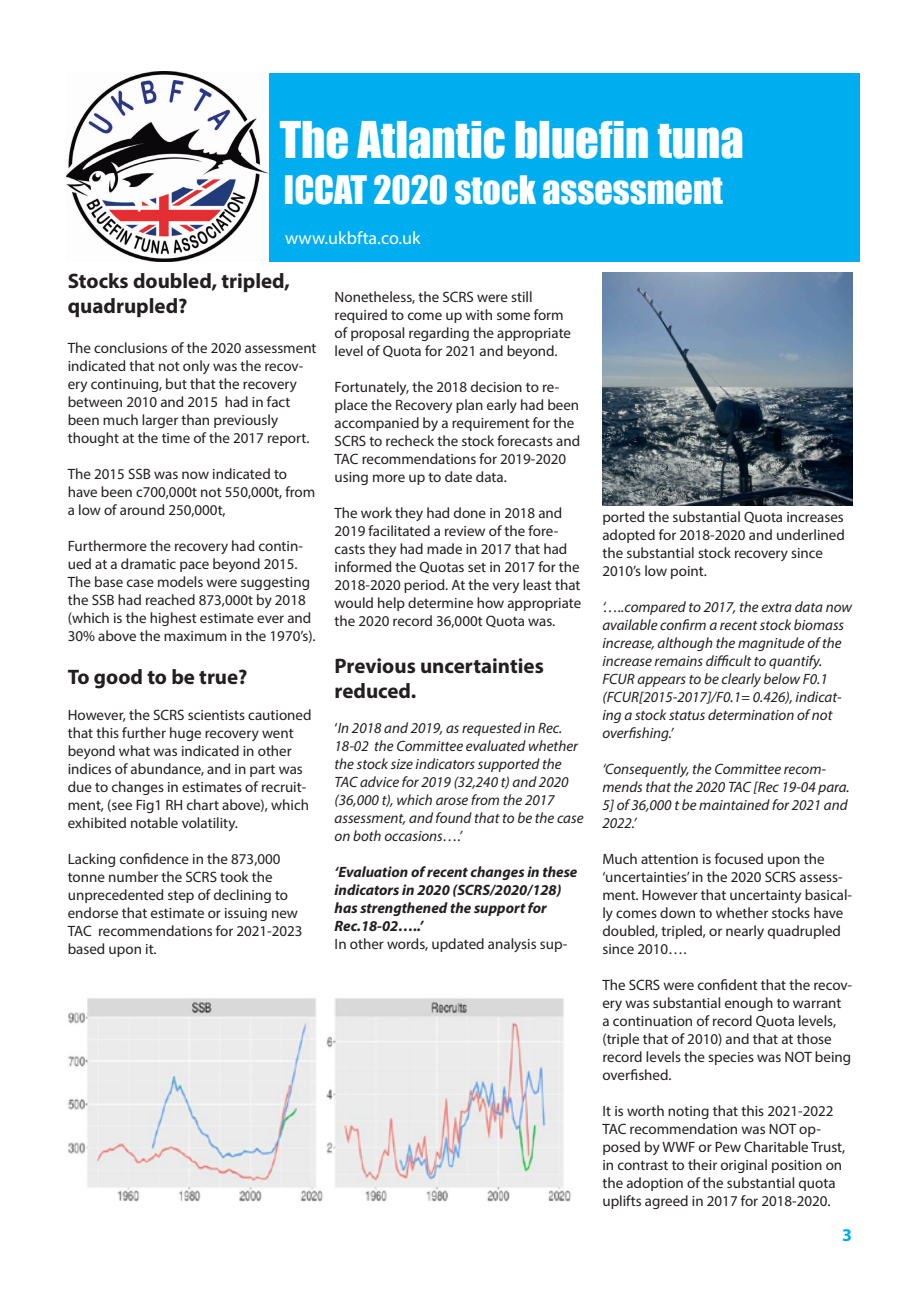
<style>
.page{position:relative;width:919px;height:1289px;background:#fff}
.page>*{position:absolute;margin:0;border:0;box-sizing:border-box;transform-origin:0 0}
.t1{font:46.5px "Impact";color:#fff}
.t2{font:36px "Impact";color:#fff}
.t3{font:700 21px/25.2px "Myriad Pro";color:#231f20}
.t4{font:18px "Myriad Pro";color:#fff}
.t5{font:700 18px "Myriad Pro";color:#00aeef}
.t6{font:15px/18px "Myriad Pro";color:#231f20}
.t7{font:italic 15px/18px "Myriad Pro";color:#231f20}
.t8{font:italic 700 15px/18px "Myriad Pro";color:#231f20}
.s1{font-style:normal}
</style>
<div class="page">
<div style="left:67px;top:73px;width:792px;height:189px;background:#00aeef"></div>
<img style="left:66px;top:71px;width:203px;height:191px">
<img style="left:68px;top:998px;width:503px;height:203px">
<img style="left:602px;top:272px;width:250px;height:233px">
<p class="t1" style="left:280px;top:104px;width:465px">The Atlantic bluefin tuna</p>
<p class="t2" style="left:284px;top:162px;width:440px">ICCAT 2020 stock assessment</p>
<p class="t4" style="left:285px;top:227px;width:137px">www.ukbfta.co.uk</p>
<p class="t3" style="left:68px;top:268px;width:224px">Stocks doubled, tripled, quadrupled?</p>
<p class="t6" style="left:68px;top:338px;width:250px">The conclusions of the 2020 assessment indicated that not only was the recov&shy;ery continuing, but that the recovery between 2010 and 2015 had in fact been much larger than previously thought at the time of the 2017 report.</p>
<p class="t6" style="left:68px;top:464px;width:249px">The 2015 SSB was now indicated to have been c700,000t not 550,000t, from a low of around 250,000t,</p>
<p class="t6" style="left:68px;top:536px;width:237px">Furthermore the recovery had contin&shy;ued at a dramatic pace beyond 2015.</p>
<p class="t6" style="left:68px;top:572px;width:249px">The base case models were suggesting the SSB had reached 873,000t by 2018 (which is the highest estimate ever and 30% above the maximum in the 1970’s).</p>
<p class="t3" style="left:68px;top:663px;width:181px">To good to be true?</p>
<p class="t6" style="left:68px;top:705px;width:245px">However, the SCRS scientists cautioned that this further huge recovery went beyond what was indicated in other indices of abundance, and in part was due to changes in estimates of recruit&shy;ment, (see Fig1 RH chart above), which exhibited notable volatility.</p>
<p class="t6" style="left:68px;top:849px;width:236px">Lacking confidence in the 873,000 tonne number the SCRS took the unprecedented step of declining to endorse that estimate or issuing new<br>TAC recommendations for 2021-2023 based upon it.</p>
<p class="t6" style="left:334px;top:287px;width:238px">Nonetheless, the SCRS were still required to come up with some form of proposal regarding the appropriate level of Quota for 2021 and beyond.</p>
<p class="t6" style="left:334px;top:377px;width:247px">Fortunately, the 2018 decision to re&shy;place the Recovery plan early had been accompanied by a requirement for the SCRS to recheck the stock forecasts and TAC recommendations for 2019-2020 using more up to date data.</p>
<p class="t6" style="left:334px;top:503px;width:248px">The work they had done in 2018 and 2019 facilitated a review of the fore&shy;casts they had made in 2017 that had informed the Quotas set in 2017 for the 2018-2020 period. At the very least that would help determine how appropriate the 2020 record 36,000t Quota was.</p>
<p class="t3" style="left:334px;top:652px;width:211px">Previous uncertainties reduced.</p>
<p class="t7" style="left:334px;top:719px;width:250px"><span class="s1">‘</span>In 2018 and 2019, as requested in Rec.<br>18-02 the Committee evaluated whether the stock size indicators supported the TAC advice for 2019 (32,240 t) and 2020 (36,000 t), which arose from the 2017 assessment, and found that to be the case on both occasions….’</p>
<p class="t8" style="left:334px;top:862px;width:244px">‘Evaluation of recent changes in these indicators in 2020 (SCRS/2020/128) has strengthened the support for<br>Rec.18-02…..’</p>
<p class="t6" style="left:334px;top:935px;width:234px">In other words, updated analysis sup-</p>
<p class="t6" style="left:602px;top:507px;width:244px">ported the substantial Quota increases adopted for 2018-2020 and underlined the substantial stock recovery since 2010’s low point.</p>
<p class="t7" style="left:602px;top:597px;width:251px">‘…..compared to 2017, the extra data now available confirm a recent stock biomass increase, although the magnitude of the increase remains difficult to quantify.<br>FCUR appears to be clearly below F0.1 (FCUR[2015-2017]/F0.1= 0.426), indicat&shy;ing a stock status determination of not overfishing.’</p>
<p class="t7" style="left:602px;top:759px;width:249px">‘Consequently, the Committee recom&shy;mends that the 2020 TAC [Rec 19-04 para.<br>5] of 36,000 t be maintained for 2021 and<br>2022.’</p>
<p class="t6" style="left:602px;top:849px;width:251px">Much attention is focused upon the ‘uncertainties’ in the 2020 SCRS assess&shy;ment. However that uncertainty basical&shy;ly comes down to whether stocks have doubled, tripled, or nearly quadrupled since 2010….</p>
<p class="t6" style="left:602px;top:975px;width:251px">The SCRS were confident that the recov&shy;ery was substantial enough to warrant a continuation of record Quota levels, (triple that of 2010) and that at those record levels the species was NOT being overfished.</p>
<p class="t6" style="left:602px;top:1101px;width:244px">It is worth noting that this 2021-2022<br>TAC recommendation was NOT op&shy;posed by WWF or Pew Charitable Trust, in contrast to their original position on the adoption of the substantial quota uplifts agreed in 2017 for 2018-2020.</p>
<p class="t5" style="left:842px;top:1223px;width:11px">3</p>
</div>
